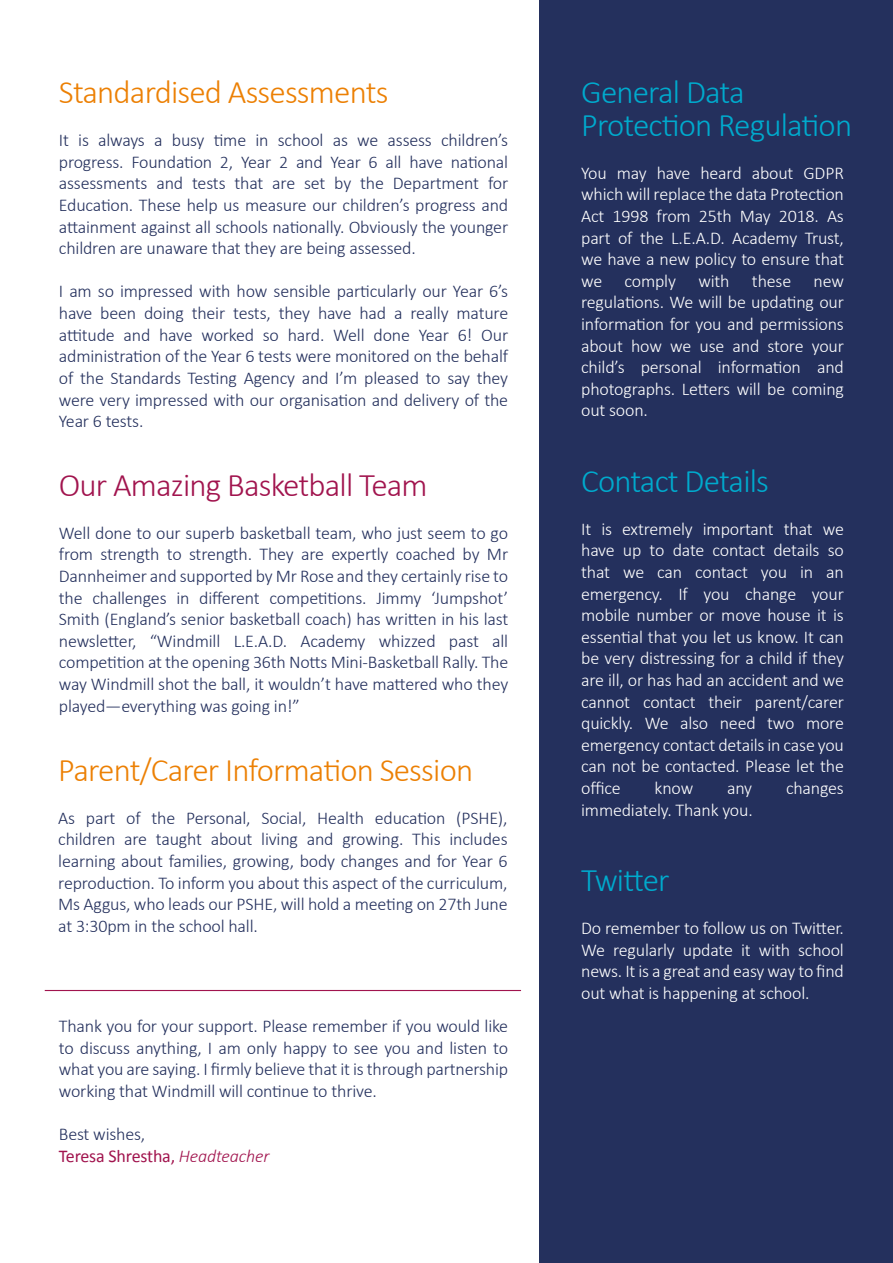
<style>
.page{position:relative;width:893px;height:1263px;background:#fff}
.page>*{position:absolute;margin:0;border:0;box-sizing:border-box;transform-origin:0 0}
.t1{font:300 33px "Calibri";letter-spacing:-.025em;color:#ec8004}
.t2{font:300 33px/33px "Calibri";letter-spacing:-.025em;color:#00aacd}
.t3{font:300 33px "Calibri";letter-spacing:-.025em;color:#a1144e}
.t4{font:300 18px/21.6px "Calibri";letter-spacing:-.01em;color:#24305d;text-align:justify}
.t5{font:300 18px/21.6px "Calibri";letter-spacing:-.01em;color:#fff;text-align:justify}
.t6{font:18px/21.6px "Calibri";letter-spacing:-.01em;color:#a1144e}
.s1{font-weight:300;color:#24305d}
.s2{font-weight:300;font-style:italic}
</style>
<div class="page">
<div style="left:540px;top:0;width:353px;height:1263px;background:#24305d"></div>
<hr style="left:45px;top:990px;width:476px;height:1px;background:#a1144e">
<h1 class="t1" style="left:59px;top:72px;width:331px">Standardised Assessments</h1>
<p class="t4" style="left:59px;top:129px;width:451px">It is always a busy time in school as we assess children’s progress. Foundation 2, Year 2 and Year 6 all have national assessments and tests that are set by the Department for Education. These help us measure our children’s progress and attainment against all schools nationally. Obviously the younger children are unaware that they are being assessed.</p>
<p class="t4" style="left:59px;top:280px;width:451px">I am so impressed with how sensible particularly our Year 6’s have been doing their tests, they have had a really mature attitude and have worked so hard. Well done Year 6! Our administration of the Year 6 tests were monitored on the behalf of the Standards Testing Agency and I’m pleased to say they were very impressed with our organisation and delivery of the Year 6 tests.</p>
<h1 class="t3" style="left:59px;top:464px;width:370px">Our Amazing Basketball Team</h1>
<p class="t4" style="left:59px;top:521px;width:451px">Well done to our superb basketball team, who just seem to go from strength to strength. They are expertly coached by Mr Dannheimer and supported by Mr Rose and they certainly rise to the challenges in different competitions. Jimmy ‘Jumpshot’ Smith (England’s senior basketball coach) has written in his last newsletter, “Windmill L.E.A.D. Academy whizzed past all competition at the opening 36th Notts Mini-Basketball Rally. The way Windmill shot the ball, it wouldn’t have mattered who they played—everything was going in!”</p>
<h1 class="t1" style="left:58px;top:749px;width:416px">Parent/Carer Information Session</h1>
<p class="t4" style="left:58px;top:806px;width:451px">As part of the Personal, Social, Health education (PSHE), children are taught about living and growing. This includes learning about families, growing, body changes and for Year 6 reproduction. To inform you about this aspect of the curriculum, Ms Aggus, who leads our PSHE, will hold a meeting on 27th June at 3:30pm in the school hall.</p>
<p class="t4" style="left:59px;top:1014px;width:451px">Thank you for your support. Please remember if you would like to discuss anything, I am only happy to see you and listen to what you are saying. I firmly believe that it is through partnership working that Windmill will continue to thrive.</p>
<p class="t6" style="left:59px;top:1123px;width:212px"><span class="s1">Best wishes,<br></span>Teresa Shrestha, <span class="s2">Headteacher</span></p>
<h1 class="t2" style="left:581px;top:74px;width:272px">General Data<br>Protection Regulation</h1>
<p class="t5" style="left:581px;top:161px;width:264px">You may have heard about GDPR which will replace the data Protection Act 1998 from 25th May 2018. As part of the L.E.A.D. Academy Trust, we have a new policy to ensure that we comply with these new regulations. We will be updating our information for you and permissions about how we use and store your child’s personal information and photographs. Letters will be coming out soon.</p>
<h1 class="t2" style="left:581px;top:463px;width:189px">Contact Details</h1>
<p class="t5" style="left:581px;top:517px;width:264px">It is extremely important that we have up to date contact details so that we can contact you in an emergency. If you change your mobile number or move house it is essential that you let us know. It can be very distressing for a child if they are ill, or has had an accident and we cannot contact their parent/carer quickly. We also need two more emergency contact details in case you can not be contacted. Please let the office</p>
<p class="t5" style="left:655px;top:776px;width:40px">know</p>
<p class="t5" style="left:727px;top:776px;width:27px">any</p>
<p class="t5" style="left:786px;top:776px;width:59px">changes</p>
<p class="t5" style="left:581px;top:798px;width:173px">immediately. Thank you.</p>
<h1 class="t2" style="left:581px;top:862px;width:90px">Twitter</h1>
<p class="t5" style="left:581px;top:916px;width:264px">Do remember to follow us on Twitter.<br>We regularly update it with school news. It is a great and easy way to find out what is happening at school.</p>
</div>
